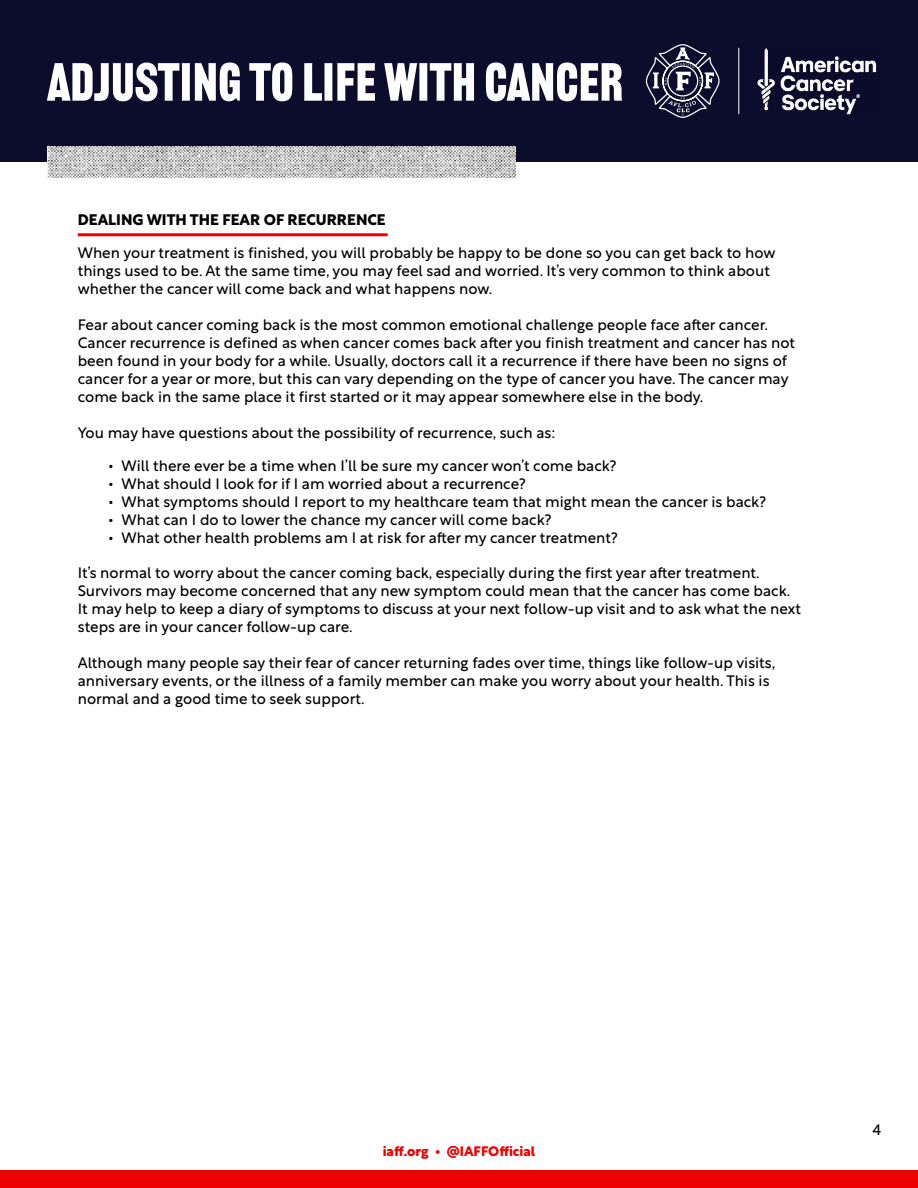
<style>
.page{position:relative;width:918px;height:1188px;background:#fff}
.page>*{position:absolute;margin:0;border:0;box-sizing:border-box;transform-origin:0 0}
.t1{font:52.5px "Railroad Gothic ATF";color:#fff}
.t2{font:15px/18px "Rustica";color:#000}
.t3{font:700 15px "Rustica";color:#000}
.t4{font:700 13.5px "Rustica";color:#e00}
</style>
<div class="page">
<div style="left:0;top:1170px;width:918px;height:18px;background:#e00"></div>
<div style="left:0;top:0;width:918px;height:162px;background:#0c0c2d"></div>
<img style="left:47px;top:146px;width:468px;height:32px">
<img style="left:758px;top:48px;width:119px;height:66px">
<svg style="left:646px;top:44px;width:74px;height:74px"></svg>
<hr style="left:738px;top:48px;width:1px;height:66px;background:#fff">
<hr style="left:78px;top:233px;width:310px;height:3px;background:#e00">
<h1 class="t1" style="left:47px;top:51px;width:577px">ADJUSTING TO LIFE WITH CANCER</h1>
<p class="t3" style="left:78px;top:206px;width:310px">DEALING WITH THE FEAR OF RECURRENCE</p>
<p class="t2" style="left:78px;top:242px;width:699px">When your treatment is finished, you will probably be happy to be done so you can get back to how things used to be. At the same time, you may feel sad and worried. It’s very common to think about whether the cancer will come back and what happens now.</p>
<p class="t2" style="left:78px;top:314px;width:719px">Fear about cancer coming back is the most common emotional challenge people face after cancer.<br>Cancer recurrence is defined as when cancer comes back after you finish treatment and cancer has not been found in your body for a while. Usually, doctors call it a recurrence if there have been no signs of cancer for a year or more, but this can vary depending on the type of cancer you have. The cancer may come back in the same place it first started or it may appear somewhere else in the body.</p>
<p class="t2" style="left:78px;top:422px;width:479px">You may have questions about the possibility of recurrence, such as:</p>
<p class="t2" style="left:108px;top:455px;width:510px">• Will there ever be a time when I’ll be sure my cancer won’t come back?</p>
<p class="t2" style="left:108px;top:473px;width:419px">• What should I look for if I am worried about a recurrence?</p>
<p class="t2" style="left:108px;top:491px;width:659px">• What symptoms should I report to my healthcare team that might mean the cancer is back?</p>
<p class="t2" style="left:108px;top:509px;width:445px">• What can I do to lower the chance my cancer will come back?</p>
<p class="t2" style="left:108px;top:527px;width:511px">• What other health problems am I at risk for after my cancer treatment?</p>
<p class="t2" style="left:78px;top:562px;width:725px">It’s normal to worry about the cancer coming back, especially during the first year after treatment.<br>Survivors may become concerned that any new symptom could mean that the cancer has come back.<br>It may help to keep a diary of symptoms to discuss at your next follow-up visit and to ask what the next steps are in your cancer follow-up care.</p>
<p class="t2" style="left:78px;top:652px;width:699px">Although many people say their fear of cancer returning fades over time, things like follow-up visits, anniversary events, or the illness of a family member can make you worry about your health. This is normal and a good time to seek support.</p>
<p class="t4" style="left:383px;top:1140px;width:154px">iaff.org • @IAFFOfficial</p>
<p class="t2" style="left:873px;top:1119px;width:10px">4</p>
</div>
